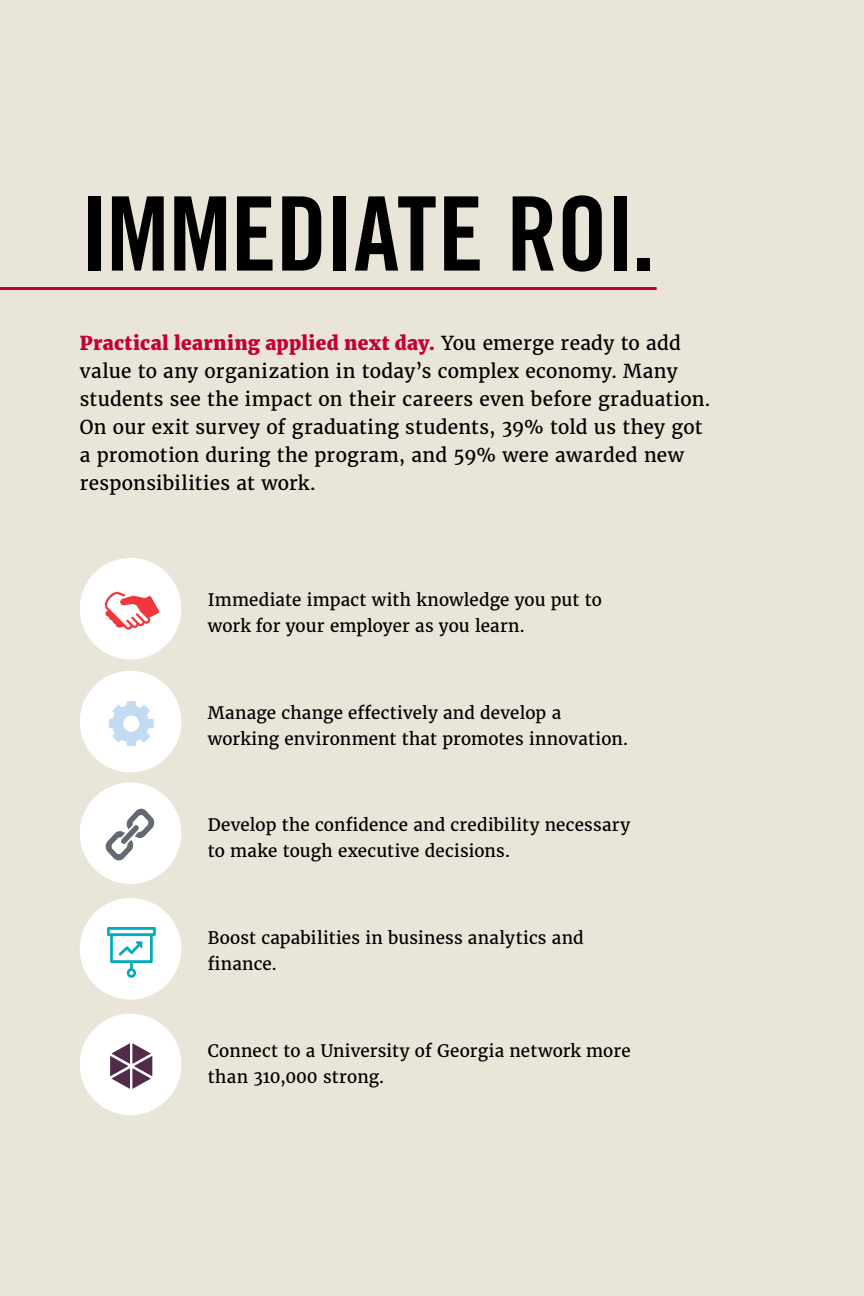
<style>
.page{position:relative;width:864px;height:1296px;background:#e9e5d8}
.page>*{position:absolute;margin:0;border:0;box-sizing:border-box;transform-origin:0 0}
.t1{font:102.8px "Trade Gothic Bold Cond Twenty";color:#000}
.t2{font:19px/28px "Merriweather";letter-spacing:.015em;color:#000}
.t3{font:17px/26px "Merriweather";letter-spacing:.01em;color:#000}
.s1{font-weight:900;color:#c3002f}
</style>
<div class="page">
<div style="left:80px;top:558px;width:101px;height:102px;background:#fff;border-radius:50%"></div>
<div style="left:80px;top:671px;width:101px;height:101px;background:#fff;border-radius:50%"></div>
<div style="left:80px;top:782px;width:101px;height:102px;background:#fff;border-radius:50%"></div>
<div style="left:80px;top:898px;width:101px;height:102px;background:#fff;border-radius:50%"></div>
<div style="left:80px;top:1014px;width:101px;height:101px;background:#fff;border-radius:50%"></div>
<svg style="left:110px;top:1043px;width:42px;height:46px"></svg>
<hr style="left:0;top:287px;width:657px;height:3px;background:#c3002f">
<svg style="left:105px;top:808px;width:50px;height:53px"></svg>
<svg style="left:109px;top:701px;width:45px;height:45px"></svg>
<svg style="left:104px;top:591px;width:55px;height:39px"></svg>
<svg style="left:107px;top:927px;width:49px;height:51px"></svg>
<h1 class="t1" style="left:80px;top:171px;width:283px">IMMEDIATE</h1>
<h1 class="t1" style="left:506px;top:171px;width:150px">ROI.</h1>
<p class="t2" style="left:80px;top:329px;width:632px"><span class="s1">Practical learning applied next day.</span> You emerge ready to add value to any organization in today’s complex economy. Many students see the impact on their careers even before graduation.<br>On our exit survey of graduating students, 39% told us they got a promotion during the program, and 59% were awarded new responsibilities at work.</p>
<p class="t3" style="left:208px;top:587px;width:395px">Immediate impact with knowledge you put to work for your employer as you learn.</p>
<p class="t3" style="left:208px;top:699px;width:422px">Manage change effectively and develop a working environment that promotes innovation.</p>
<p class="t3" style="left:208px;top:812px;width:424px">Develop the confidence and credibility necessary to make tough executive decisions.</p>
<p class="t3" style="left:208px;top:925px;width:377px">Boost capabilities in business analytics and finance.</p>
<p class="t3" style="left:208px;top:1037px;width:424px">Connect to a University of Georgia network more than 310,000 strong.</p>
</div>
